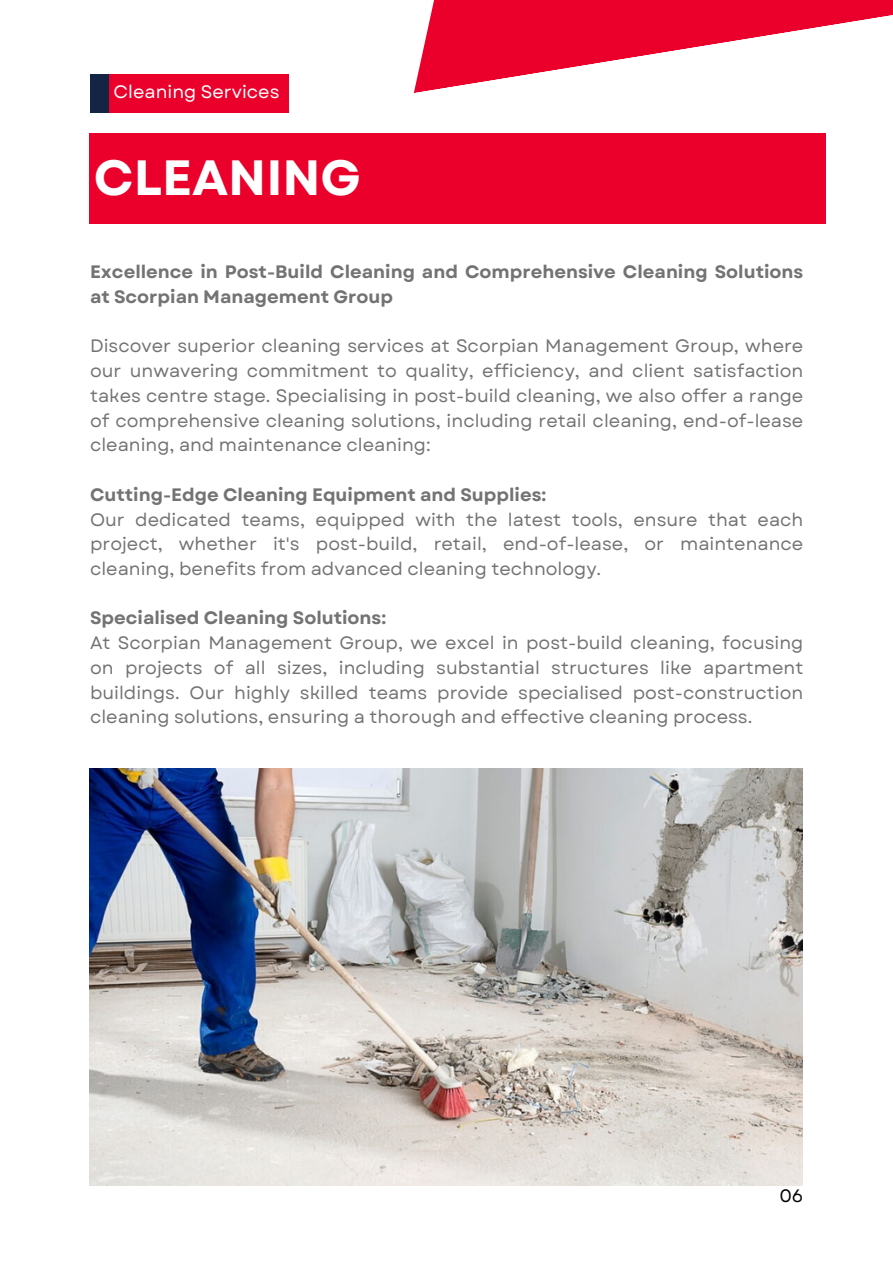
<style>
.page{position:relative;width:893px;height:1264px;background:#fff}
.page>*{position:absolute;margin:0;border:0;box-sizing:border-box;transform-origin:0 0}
.t1{font:700 49.5px "Garet";color:#fff}
.t2{font:18px/24.8px "Garet";color:#737373;text-align:justify}
.t3{font:700 18px/24.8px "Garet";color:#737373}
.t4{font:18px "Garet";color:#fff}
.t5{font:18px "Garet";color:#000}
</style>
<div class="page">
<div style="left:90px;top:74px;width:21px;height:38px;background:#142445"></div>
<div style="left:109px;top:74px;width:180px;height:38px;background:#eb002b"></div>
<svg style="left:414px;top:0;width:478px;height:93px"></svg>
<div style="left:89px;top:133px;width:736px;height:91px;background:#eb002b"></div>
<img style="left:89px;top:768px;width:713px;height:417px">
<p class="t4" style="left:114px;top:79px;width:167px">Cleaning Services</p>
<p class="t1" style="left:94px;top:142px;width:269px">CLEANING</p>
<p class="t3" style="left:90px;top:259px;width:714px">Excellence in Post-Build Cleaning and Comprehensive Cleaning Solutions at Scorpian Management Group</p>
<p class="t2" style="left:90px;top:334px;width:714px">Discover superior cleaning services at Scorpian Management Group, where our unwavering commitment to quality, efficiency, and client satisfaction takes centre stage. Specialising in post-build cleaning, we also offer a range of comprehensive cleaning solutions, including retail cleaning, end-of-lease cleaning, and maintenance cleaning:</p>
<p class="t3" style="left:90px;top:482px;width:458px">Cutting-Edge Cleaning Equipment and Supplies:</p>
<p class="t2" style="left:90px;top:507px;width:714px">Our dedicated teams, equipped with the latest tools, ensure that each project, whether it's post-build, retail, end-of-lease, or maintenance cleaning, benefits from advanced cleaning technology.</p>
<p class="t3" style="left:90px;top:606px;width:298px">Specialised Cleaning Solutions:</p>
<p class="t2" style="left:90px;top:630px;width:714px">At Scorpian Management Group, we excel in post-build cleaning, focusing on projects of all sizes, including substantial structures like apartment buildings. Our highly skilled teams provide specialised post-construction cleaning solutions, ensuring a thorough and effective cleaning process.</p>
<p class="t5" style="left:779px;top:1182px;width:26px">06</p>
</div>
